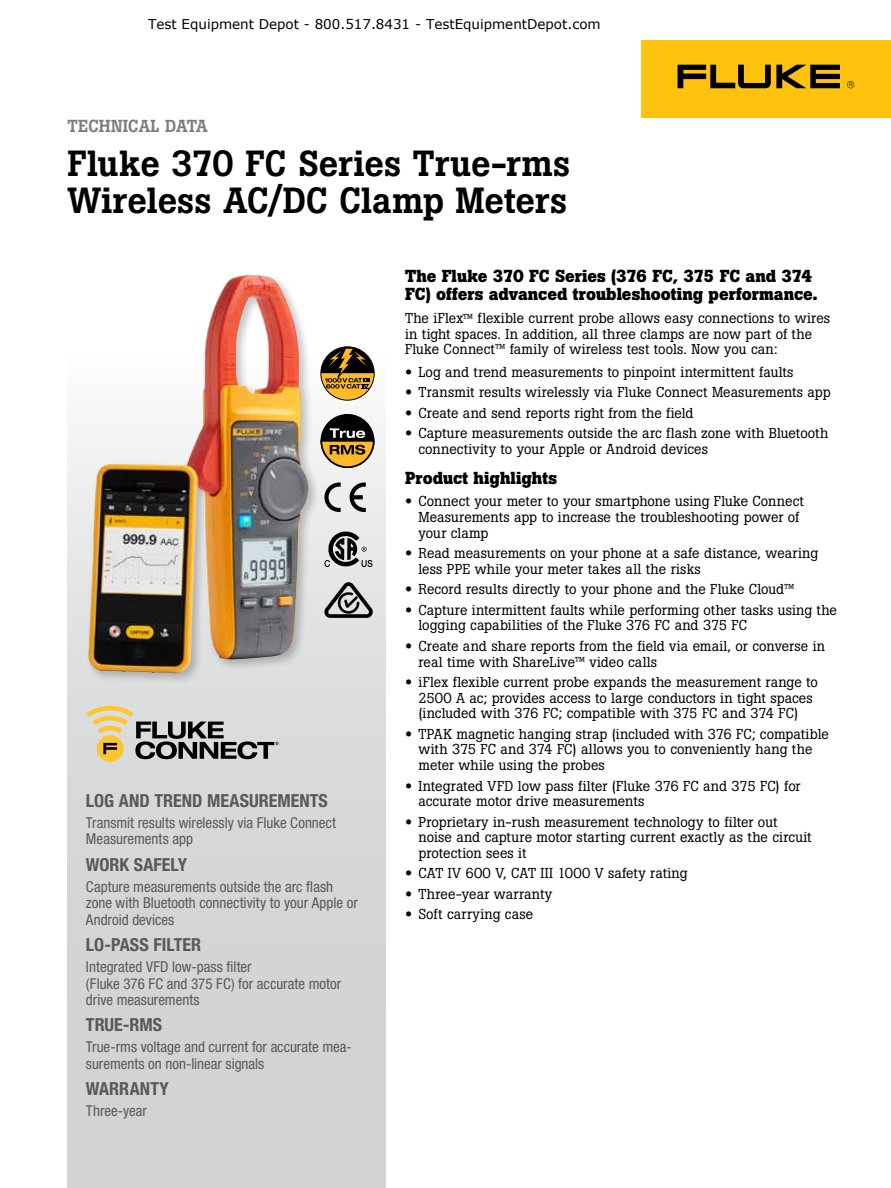
<style>
.page{position:relative;width:891px;height:1188px;background:#fff}
.page>*{position:absolute;margin:0;border:0;box-sizing:border-box;transform-origin:0 0}
.t1{font:500 36px/37.5px "Boton Pro";letter-spacing:-.005em;color:#000}
.t2{font:700 condensed 18px "Helvetica Neue LT Pro";color:#58595b}
.t3{font:700 17.25px/18.8px "Boton Pro";color:#000}
.t4{font:500 17.25px "Boton Pro";color:#7b7c7f}
.t5{font:condensed 15px/16.5px "Helvetica Neue LT Pro";color:#58595b}
.t6{font:14.25px/15.8px "Boton Pro";letter-spacing:.005em;color:#000}
.t7{font:13.5px "Verdana";color:#000}
.s1{font-family:"Helvetica Neue LT Pro";font-weight:700}
</style>
<div class="page">
<div style="left:641px;top:40px;width:250px;height:78px;background:#ffc20e"></div>
<div style="left:68px;top:354px;width:318px;height:834px;background:#d1d3d4"></div>
<svg style="left:677px;top:65px;width:177px;height:23px"></svg>
<svg style="left:321px;top:347px;width:53px;height:53px;background:#8e743d"></svg>
<svg style="left:324px;top:532px;width:48px;height:35px;background:#8c8d8d"></svg>
<svg style="left:324px;top:483px;width:17px;height:29px"></svg>
<svg style="left:350px;top:483px;width:16px;height:29px"></svg>
<svg style="left:324px;top:582px;width:49px;height:36px;background:#919292"></svg>
<div style="left:321px;top:415px;width:53px;height:52px;background:#000;border-radius:50%"></div>
<svg style="left:321px;top:428px;width:54px;height:40px"></svg>
<div style="left:85px;top:272px;width:235px;height:413px;background:#000;opacity:.23"></div>
<img style="left:88px;top:275px;width:221px;height:399px">
<div style="left:97px;top:735px;width:27px;height:27px;background:#ffc52f;border-radius:50%"></div>
<svg style="left:87px;top:706px;width:192px;height:53px"></svg>
<p class="t7" style="left:148px;top:16px;width:454px">Test Equipment Depot - 800.517.8431 - TestEquipmentDepot.com</p>
<p class="t4" style="left:68px;top:115px;width:142px">TECHNICAL DATA</p>
<h1 class="t1" style="left:68px;top:144px;width:504px">Fluke 370 FC Series True-rms<br>Wireless AC/DC Clamp Meters</h1>
<p class="t2" style="left:86px;top:790px;width:243px">LOG AND TREND MEASUREMENTS</p>
<p class="t5" style="left:86px;top:814px;width:252px">Transmit results wirelessly via Fluke Connect<br>Measurements app</p>
<p class="t2" style="left:86px;top:854px;width:103px">WORK SAFELY</p>
<p class="t5" style="left:86px;top:878px;width:273px">Capture measurements outside the arc flash zone with Bluetooth connectivity to your Apple or<br>Android devices</p>
<p class="t2" style="left:86px;top:934px;width:117px">LO-PASS FILTER</p>
<p class="t5" style="left:86px;top:958px;width:257px">Integrated VFD low-pass filter<br>(Fluke 376 FC and 375 FC) for accurate motor drive measurements</p>
<p class="t2" style="left:86px;top:1014px;width:78px">TRUE-RMS</p>
<p class="t5" style="left:86px;top:1039px;width:267px">True-rms voltage and current for accurate mea&shy;surements on non-linear signals</p>
<p class="t2" style="left:86px;top:1078px;width:84px">WARRANTY</p>
<p class="t5" style="left:86px;top:1103px;width:62px">Three-year</p>
<p class="t3" style="left:405px;top:266px;width:415px">The Fluke 370 FC Series (376 FC, 375 FC and 374<br>FC) offers advanced troubleshooting performance.</p>
<p class="t6" style="left:405px;top:310px;width:427px">The iFlex™ flexible current probe allows easy connections to wires in tight spaces. In addition, all three clamps are now part of the<br>Fluke Connect™ family of wireless test tools. Now you can:</p>
<p class="t6" style="left:405px;top:364px;width:390px"><span class="s1">•</span> Log and trend measurements to pinpoint intermittent faults</p>
<p class="t6" style="left:405px;top:384px;width:427px"><span class="s1">•</span> Transmit results wirelessly via Fluke Connect Measurements app</p>
<p class="t6" style="left:405px;top:405px;width:290px"><span class="s1">•</span> Create and send reports right from the field</p>
<p class="t6" style="left:418px;top:425px;width:411px;text-indent:-13px"><span class="s1">•</span> Capture measurements outside the arc flash zone with Bluetooth connectivity to your Apple or Android devices</p>
<p class="t3" style="left:405px;top:468px;width:154px">Product highlights</p>
<p class="t6" style="left:418px;top:494px;width:387px;text-indent:-13px"><span class="s1">•</span> Connect your meter to your smartphone using Fluke Connect<br>Measurements app to increase the troubleshooting power of your clamp</p>
<p class="t6" style="left:418px;top:545px;width:401px;text-indent:-13px"><span class="s1">•</span> Read measurements on your phone at a safe distance, wearing less PPE while your meter takes all the risks</p>
<p class="t6" style="left:405px;top:582px;width:391px"><span class="s1">•</span> Record results directly to your phone and the Fluke Cloud™</p>
<p class="t6" style="left:418px;top:602px;width:420px;text-indent:-13px"><span class="s1">•</span> Capture intermittent faults while performing other tasks using the logging capabilities of the Fluke 376 FC and 375 FC</p>
<p class="t6" style="left:418px;top:638px;width:408px;text-indent:-13px"><span class="s1">•</span> Create and share reports from the field via email, or converse in real time with ShareLive™ video calls</p>
<p class="t6" style="left:405px;top:674px;width:415px;text-align:center"><span class="s1">•</span> iFlex flexible current probe expands the measurement range to<br>2500 A ac; provides access to large conductors in tight spaces (included with 376 FC; compatible with 375 FC and 374 FC)</p>
<p class="t6" style="left:418px;top:726px;width:412px;text-indent:-13px"><span class="s1">•</span> TPAK magnetic hanging strap (included with 376 FC; compatible with 375 FC and 374 FC) allows you to conveniently hang the meter while using the probes</p>
<p class="t6" style="left:418px;top:778px;width:384px;text-indent:-13px"><span class="s1">•</span> Integrated VFD low pass filter (Fluke 376 FC and 375 FC) for accurate motor drive measurements</p>
<p class="t6" style="left:418px;top:814px;width:395px;text-indent:-13px"><span class="s1">•</span> Proprietary in-rush measurement technology to filter out noise and capture motor starting current exactly as the circuit protection sees it</p>
<p class="t6" style="left:405px;top:866px;width:284px"><span class="s1">•</span> CAT IV 600 V, CAT III 1000 V safety rating</p>
<p class="t6" style="left:405px;top:886px;width:149px"><span class="s1">•</span> Three-year warranty</p>
<p class="t6" style="left:405px;top:906px;width:130px"><span class="s1">•</span> Soft carrying case</p>
</div>
